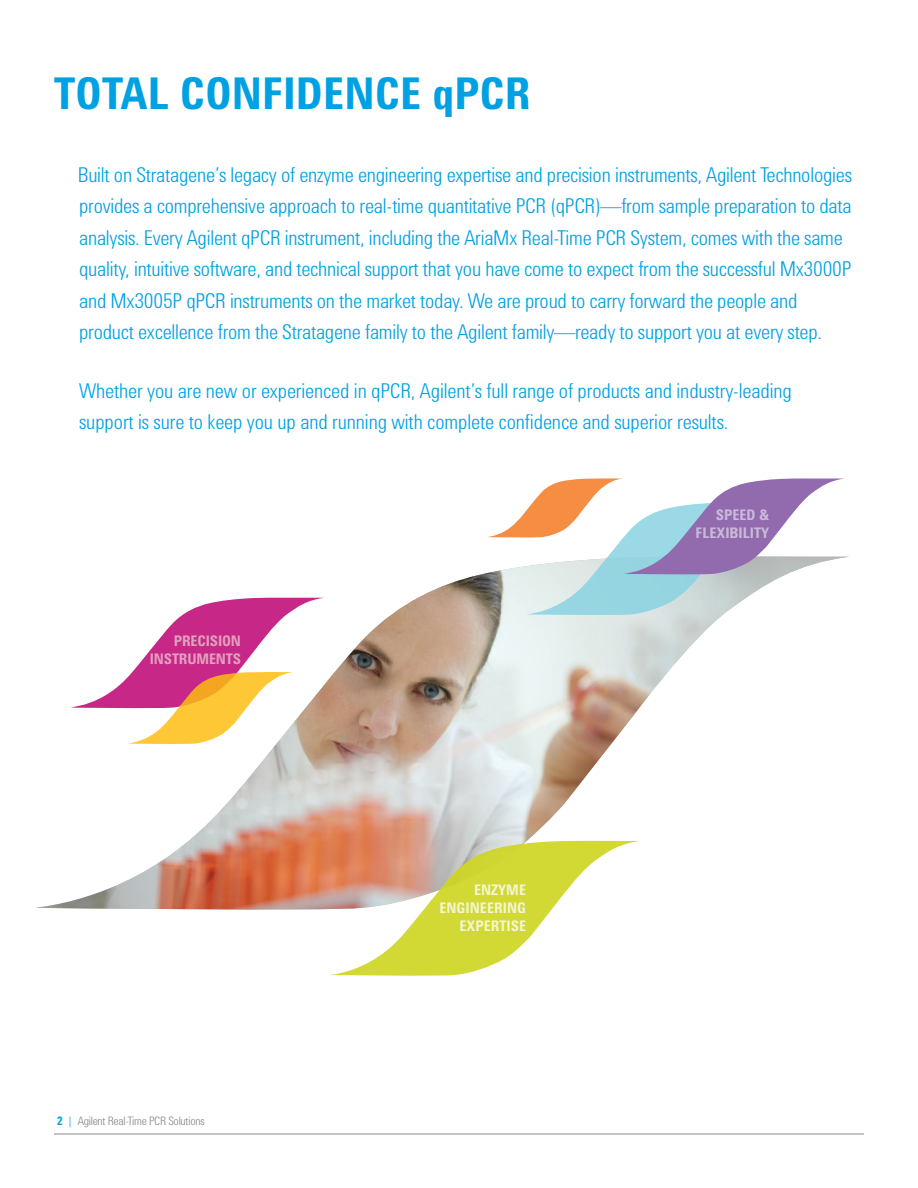
<style>
.page{position:relative;width:918px;height:1188px;background:#fff}
.page>*{position:absolute;margin:0;border:0;box-sizing:border-box;transform-origin:0 0}
.t1{font:700 45px "Agilent Condensed CFF";color:#00a1e3}
.t2{font:300 21px/31.5px "Agilent Condensed CFF";letter-spacing:-.01em;color:#00a1e3}
.t3{font:700 15px "Agilent Condensed CFF";color:#f3f5d3}
.t4{font:700 15px/18px "Agilent Condensed CFF";letter-spacing:-.01em;color:#e1a0be;text-align:right}
.t5{font:700 15px/18px "Agilent Condensed CFF";color:#cabada;text-align:right}
.t6{font:300 12px "Agilent Condensed CFF";letter-spacing:-.02em;color:#87898c}
.s1{font-weight:700;color:#00a1e3}
.s2{color:#00a1e3}
</style>
<div class="page">
<img style="left:37px;top:556px;width:812px;height:354px">
<svg style="left:329px;top:840px;width:311px;height:136px"></svg>
<svg style="left:69px;top:597px;width:256px;height:147px"></svg>
<svg style="left:487px;top:478px;width:358px;height:138px"></svg>
<hr style="left:54px;top:1134px;width:810px;height:1px;background:#87898c">
<p class="t1" style="left:54px;top:59px;width:478px">TOTAL CONFIDENCE qPCR</p>
<p class="t2" style="left:78px;top:157px;width:776px">Built on Stratagene’s legacy of enzyme engineering expertise and precision instruments, Agilent Technologies provides a comprehensive approach to real-time quantitative PCR (qPCR)—from sample preparation to data analysis. Every Agilent qPCR instrument, including the AriaMx Real-Time PCR System, comes with the same quality, intuitive software, and technical support that you have come to expect from the successful Mx3000P and Mx3005P qPCR instruments on the market today. We are proud to carry forward the people and product excellence from the Stratagene family to the Agilent family—ready to support you at every step.</p>
<p class="t2" style="left:79px;top:373px;width:714px">Whether you are new or experienced in qPCR, Agilent’s full range of products and industry-leading support is sure to keep you up and running with complete confidence and superior results.</p>
<p class="t4" style="left:150px;top:632px;width:93px">PRECISION<br>INSTRUMENTS</p>
<p class="t6" style="left:57px;top:1111px;width:149px"><span class="s1">2</span> <span class="s2">|</span> Agilent Real-Time PCR Solutions</p>
<p class="t3" style="left:474px;top:878px;width:54px">ENZYME</p>
<p class="t3" style="left:439px;top:896px;width:88px">ENGINEERING</p>
<p class="t3" style="left:460px;top:914px;width:68px">EXPERTISE</p>
<p class="t5" style="left:696px;top:505px;width:75px">SPEED &amp;<br>FLEXIBILITY</p>
</div>
